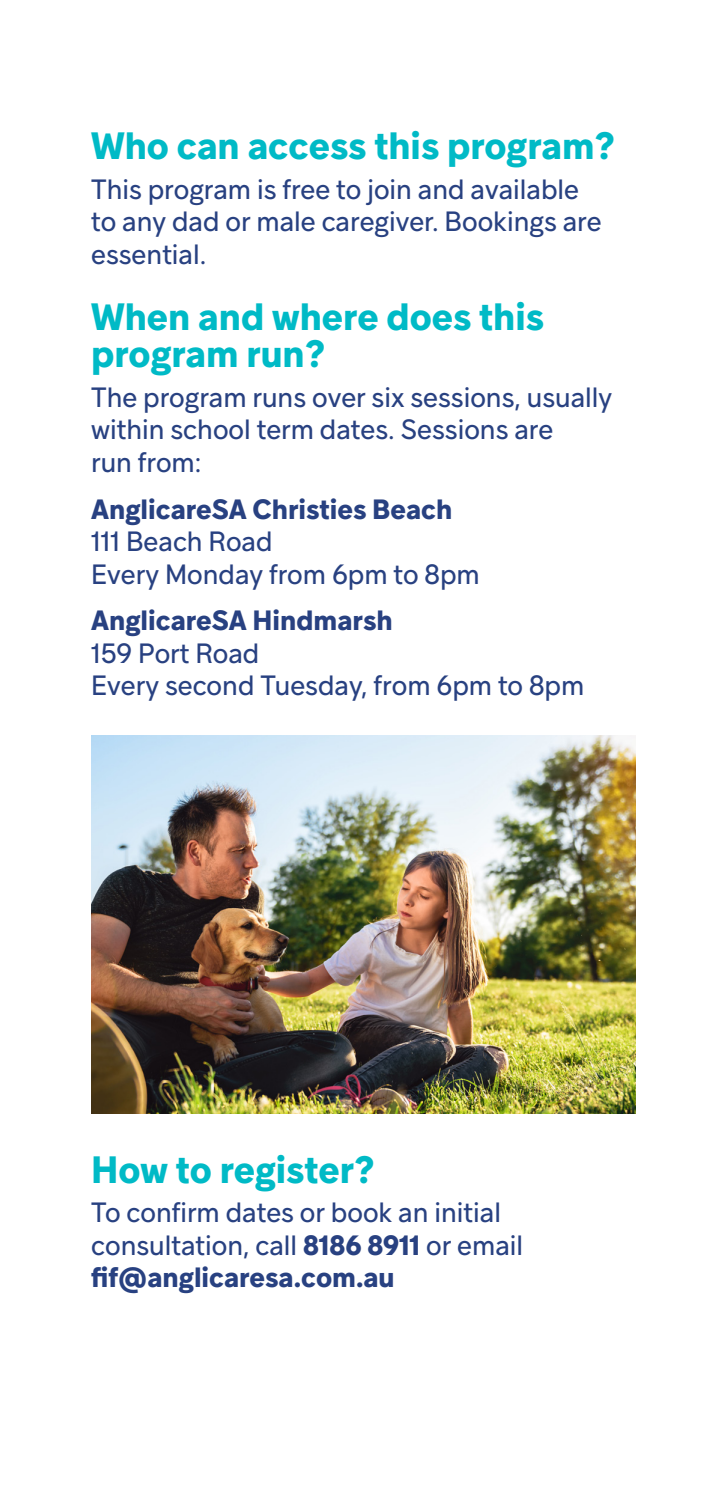
<style>
.page{position:relative;width:702px;height:1489px;background:#fff}
.page>*{position:absolute;margin:0;border:0;box-sizing:border-box;transform-origin:0 0}
.t1{font:700 37.5px/37.5px "Guillon";color:#00bac6}
.t2{font:27.5px/32.5px "Guillon";color:#284181}
.t3{font:700 27.5px "Guillon";color:#284181}
.s1{font-weight:700}
</style>
<div class="page">
<img style="left:92px;top:735px;width:543px;height:378px">
<h1 class="t1" style="left:91px;top:126px;width:525px">Who can access this program?</h1>
<p class="t2" style="left:91px;top:172px;width:512px">This program is free to join and available to any dad or male caregiver. Bookings are essential.</p>
<h1 class="t1" style="left:91px;top:297px;width:454px">When and where does this program run?</h1>
<p class="t2" style="left:91px;top:380px;width:522px">The program runs over six sessions, usually within school term dates. Sessions are<br>run from:</p>
<p class="t3" style="left:91px;top:491px;width:362px">AnglicareSA Christies Beach</p>
<p class="t2" style="left:91px;top:524px;width:390px">111 Beach Road<br>Every Monday from 6pm to 8pm</p>
<p class="t3" style="left:91px;top:603px;width:303px">AnglicareSA Hindmarsh</p>
<p class="t2" style="left:91px;top:636px;width:494px">159 Port Road<br>Every second Tuesday, from 6pm to 8pm</p>
<h1 class="t1" style="left:91px;top:1149px;width:285px">How to register?</h1>
<p class="t2" style="left:91px;top:1195px;width:433px">To confirm dates or book an initial consultation, call <span class="s1">8186 8911</span> or email <span class="s1">fif@anglicaresa.com.au</span></p>
</div>
